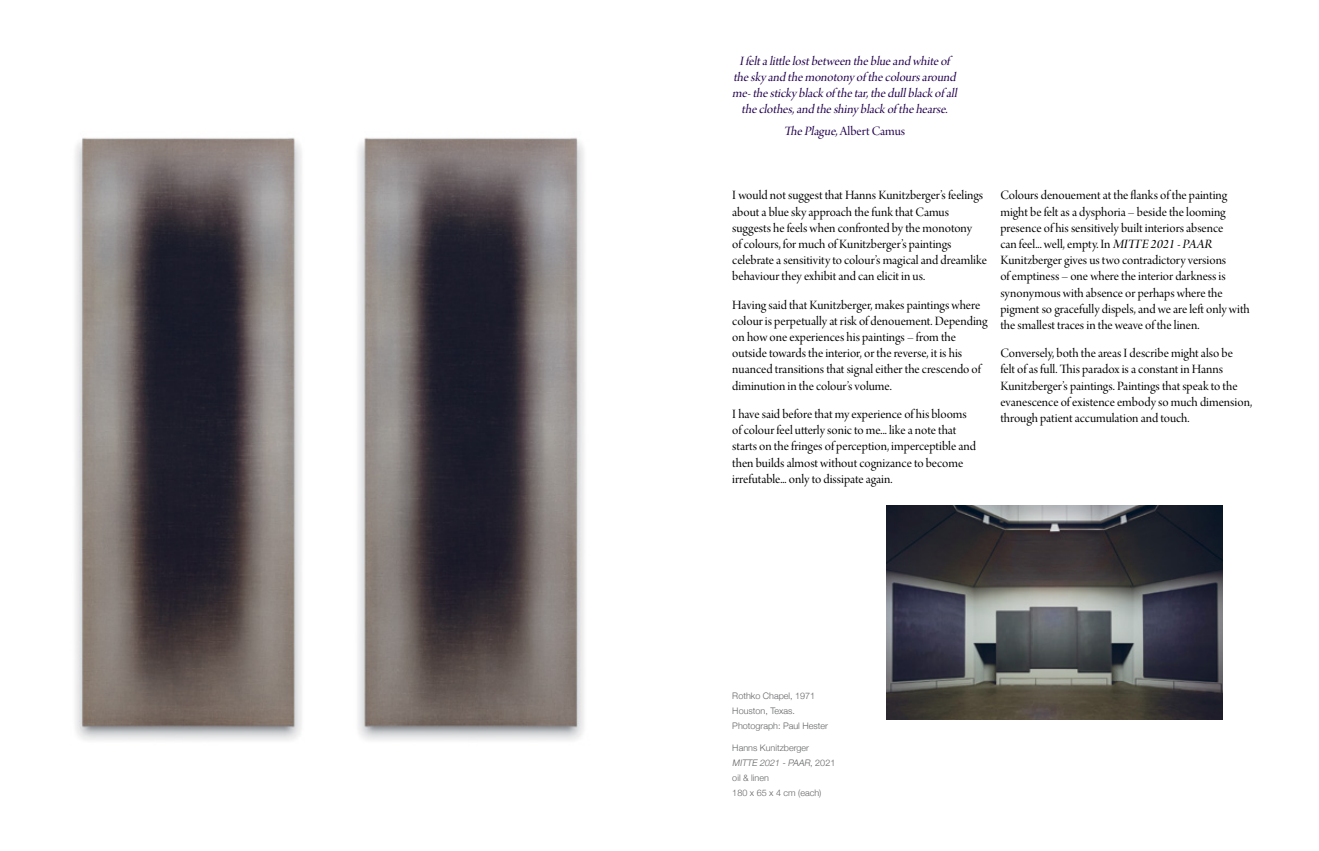
<style>
.page{position:relative;width:1319px;height:851px;background:#fff}
.page>*{position:absolute;margin:0;border:0;box-sizing:border-box;transform-origin:0 0}
.t1{font:13.5px/16.2px "Arno Pro Display";color:#000}
.t2{font:italic 13.5px/16.2px "Arno Pro Display";color:#22024e;text-align:center}
.t3{font:13.5px "Arno Pro Display";letter-spacing:-.005em;color:#22024e}
.t4{font:300 9px/15px "Helvetica Neue";color:#636466}
.s1{font-style:italic}
</style>
<div class="page">
<img style="left:75px;top:137px;width:509px;height:604px">
<img style="left:886px;top:505px;width:336px;height:214px">
<p class="t2" style="left:732px;top:53px;width:229px">Ifeltalittlelostbetween theblueand whiteof thesky and themonotony of thecoloursaround me-thesticky black of thetar,thedullblack of all theclothes,and theshiny black of thehearse.</p>
<p class="t3" style="left:783px;top:124px;width:123px"><span class="s1">ThePlague,</span>Albert Camus</p>
<p class="t1" style="left:732px;top:188px;width:256px">I would not suggest that Hanns Kunitzberger’s feelings about a blue sky approach the funk that Camus suggests he feels when confronted by the monotony<br>of colours, for much of Kunitzberger’s paintings celebrate a sensitivity to colour’s magical and dreamlike behaviour they exhibit and can elicit in us.</p>
<p class="t1" style="left:732px;top:297px;width:257px">Having said that Kunitzberger, makes paintings where colour is perpetually at risk of denouement. Depending on how one experiences his paintings – from the outside towards the interior, or the reverse, it is his nuanced transitions that signal either the crescendo of diminution in the colour’s volume.</p>
<p class="t1" style="left:732px;top:406px;width:245px">I have said before that my experience of his blooms of colour feel utterly sonic to me... like a note that starts on the fringes of perception, imperceptible and then builds almost without cognizance to become irrefutable... only to dissipate again.</p>
<p class="t1" style="left:1000px;top:188px;width:251px">Colours denouement at the flanks of the painting might be felt as a dysphoria – beside the looming presence of his sensitively built interiors absence<br>can feel... well, empty. In <span class="s1">MITTE 2021 -PAAR </span>Kunitzberger gives us two contradictory versions<br>of emptiness – one where the interior darkness is synonymous with absence or perhaps where the pigment so gracefully dispels, and we are left only with the smallest traces in the weave of the linen.</p>
<p class="t1" style="left:1000px;top:346px;width:253px">Conversely, both the areas I describe might also be<br>felt of as full. This paradox is a constant in Hanns Kunitzberger’s paintings. Paintings that speak to the evanescence of existence embody so much dimension, through patient accumulation and touch.</p>
<p class="t4" style="left:732px;top:687px;width:97px">Rothko Chapel, 1971<br>Houston, Texas.<br>Photograph: Paul Hester</p>
<p class="t4" style="left:732px;top:739px;width:104px">Hanns Kunitzberger<br><span class="s1">MITTE 2021 -PAAR</span>, 2 0 2 1 oil &amp; linen<br>180 x 65 x 4 cm (each)</p>
</div>
